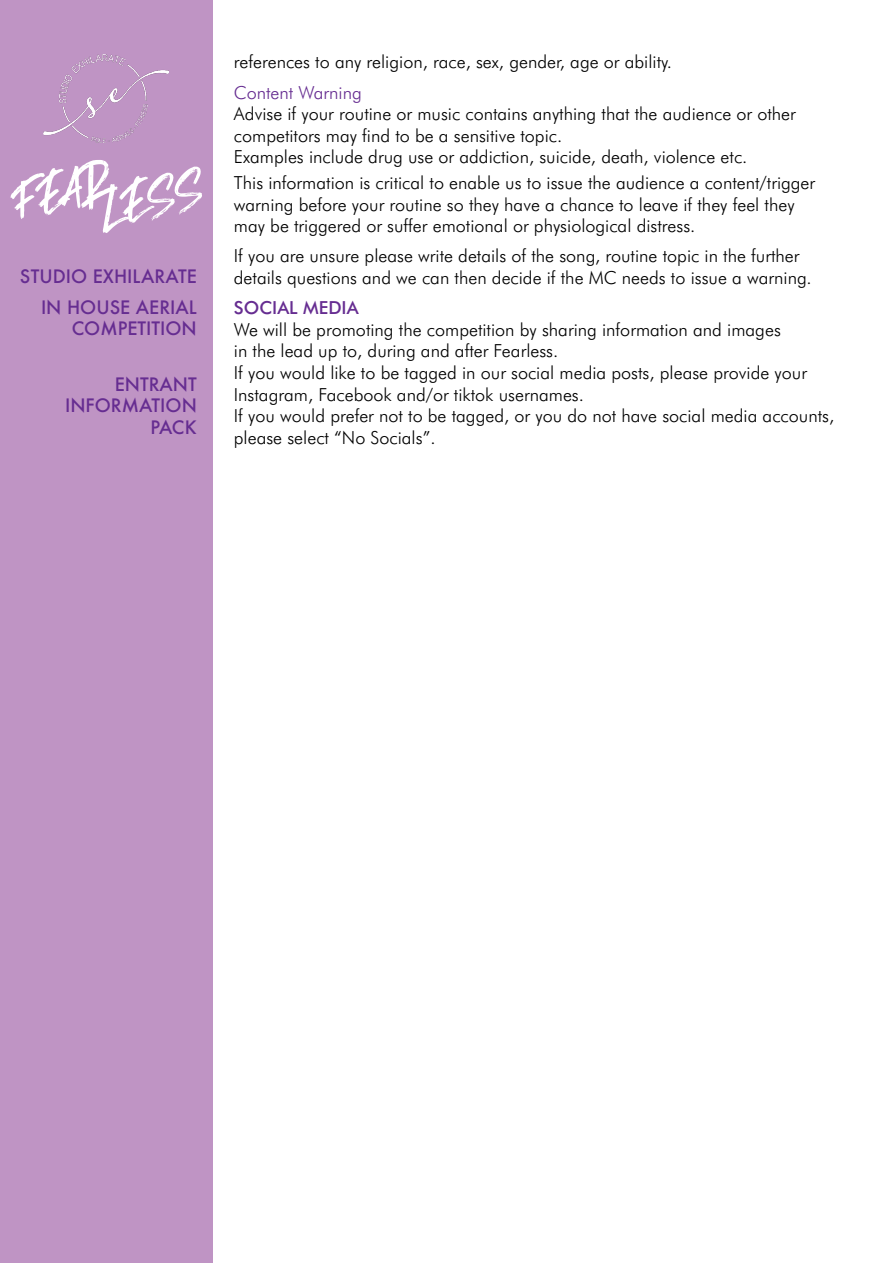
<style>
.page{position:relative;width:893px;height:1263px;background:#fff}
.page>*{position:absolute;margin:0;border:0;box-sizing:border-box;transform-origin:0 0}
.t1{font:300 18px/21.6px "Futura BT";color:#000}
.t2{font:500 18px/21.6px "Futura";color:#662d91;text-align:right}
.t3{font:300 18px "Futura BT";color:#662d91}
.t4{font:500 18px "Futura BT";color:#662d91}
</style>
<div class="page">
<div style="left:0;top:0;width:213px;height:1263px;background:#bf94c4"></div>
<svg style="left:10px;top:160px;width:192px;height:73px"></svg>
<img style="left:44px;top:54px;width:125px;height:89px">
<p class="t2" style="left:20px;top:261px;width:178px;line-height:30.2px">STUDIO EXHILARATE<br>IN HOUSE AERIAL</p>
<p class="t2" style="left:72px;top:317px;width:127px">COMPETITION</p>
<p class="t2" style="left:65px;top:373px;width:133px">ENTRANT<br>INFORMATION<br>PACK</p>
<p class="t1" style="left:234px;top:51px;width:440px">references to any religion, race, sex, gender, age or ability.</p>
<p class="t3" style="left:234px;top:81px;width:129px">Content Warning</p>
<p class="t1" style="left:234px;top:103px;width:563px">Advise if your routine or music contains anything that the audience or other competitors may find to be a sensitive topic.<br>Examples include drug use or addiction, suicide, death, violence etc.</p>
<p class="t1" style="left:234px;top:172px;width:583px">This information is critical to enable us to issue the audience a content/trigger warning before your routine so they have a chance to leave if they feel they may be triggered or suffer emotional or physiological distress.</p>
<p class="t1" style="left:234px;top:245px;width:579px">If you are unsure please write details of the song, routine topic in the further details questions and we can then decide if the MC needs to issue a warning.</p>
<p class="t4" style="left:234px;top:297px;width:126px">SOCIAL MEDIA</p>
<p class="t1" style="left:234px;top:318px;width:602px">We will be promoting the competition by sharing information and images<br>in the lead up to, during and after Fearless.<br>If you would like to be tagged in our social media posts, please provide your Instagram, Facebook and/or tiktok usernames.<br>If you would prefer not to be tagged, or you do not have social media accounts, please select “No Socials”.</p>
</div>
